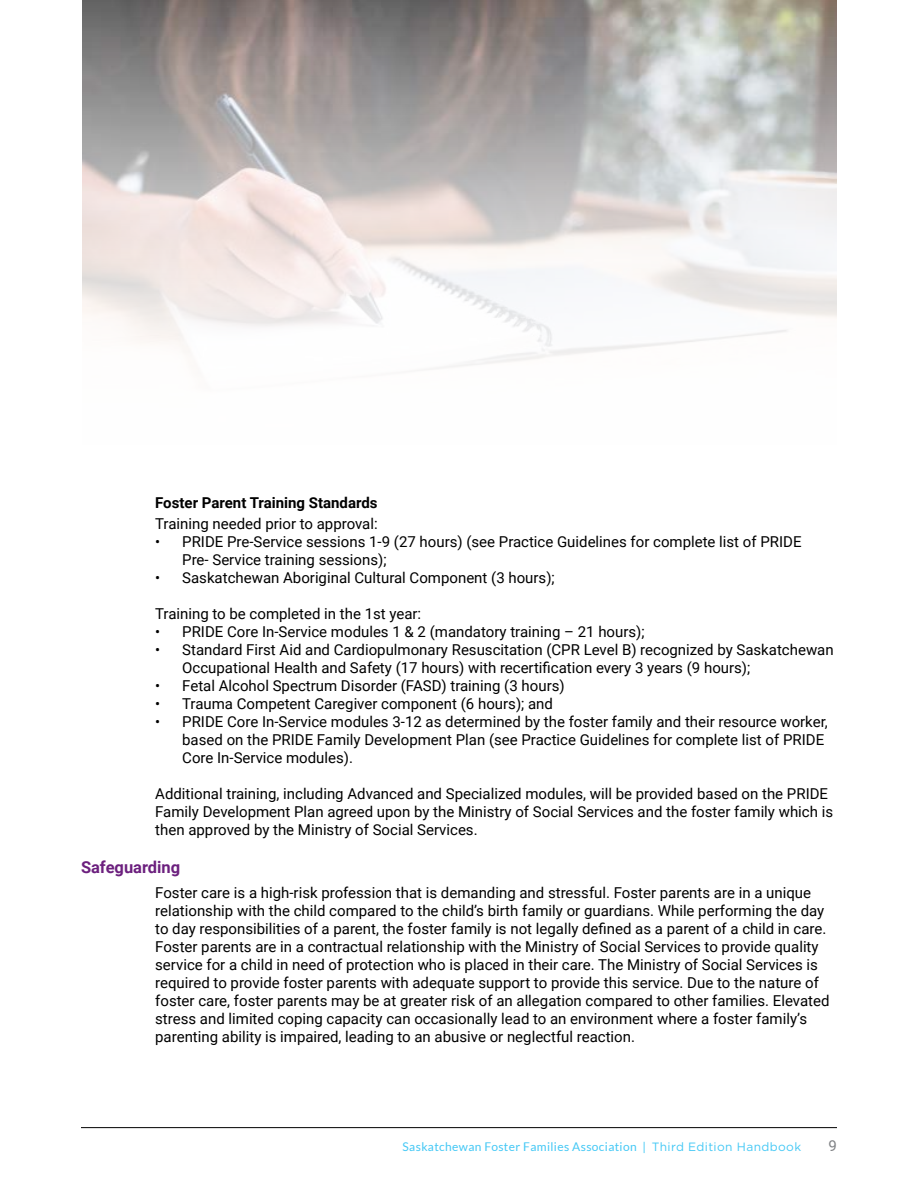
<style>
.page{position:relative;width:918px;height:1188px;background:#fff}
.page>*{position:absolute;margin:0;border:0;box-sizing:border-box;transform-origin:0 0}
.t1{font:700 16.5px "Roboto";color:#6c207e}
.t2{font:15px/18px "Roboto";color:#000}
.t3{font:700 15px "Roboto";color:#000}
.t4{font:15px "Roboto";color:#808285}
.t5{font:12px "Lato";letter-spacing:.03em;color:#44c8f5}
.s1{font-family:"Gotham"}
</style>
<div class="page">
<hr style="left:81px;top:1127px;width:756px;height:1px;background:#000">
<img style="left:82px;top:0;width:755px;height:370px">
<p class="t3" style="left:155px;top:492px;width:224px">Foster Parent Training Standards</p>
<p class="t2" style="left:155px;top:514px;width:224px">Training needed prior to approval:</p>
<p class="t2" style="left:182px;top:532px;width:621px;text-indent:-27px">• PRIDE Pre-Service sessions 1-9 (27 hours) (see Practice Guidelines for complete list of PRIDE<br>Pre- Service training sessions);</p>
<p class="t2" style="left:155px;top:568px;width:401px">• Saskatchewan Aboriginal Cultural Component (3 hours);</p>
<p class="t2" style="left:155px;top:604px;width:268px">Training to be completed in the 1st year:</p>
<p class="t2" style="left:155px;top:622px;width:491px">• PRIDE Core In-Service modules 1 &amp; 2 (mandatory training – 21 hours);</p>
<p class="t2" style="left:182px;top:640px;width:653px;text-indent:-27px">• Standard First Aid and Cardiopulmonary Resuscitation (CPR Level B) recognized by Saskatchewan<br>Occupational Health and Safety (17 hours) with recertification every 3 years (9 hours);</p>
<p class="t2" style="left:155px;top:676px;width:411px">• Fetal Alcohol Spectrum Disorder (FASD) training (3 hours)</p>
<p class="t2" style="left:155px;top:694px;width:399px">• Trauma Competent Caregiver component (6 hours); and</p>
<p class="t2" style="left:182px;top:712px;width:647px;text-indent:-27px">• PRIDE Core In-Service modules 3-12 as determined by the foster family and their resource worker, based on the PRIDE Family Development Plan (see Practice Guidelines for complete list of PRIDE<br>Core In-Service modules).</p>
<p class="t2" style="left:155px;top:784px;width:679px">Additional training, including Advanced and Specialized modules, will be provided based on the PRIDE<br>Family Development Plan agreed upon by the Ministry of Social Services and the foster family which is then approved by the Ministry of Social Services.</p>
<p class="t1" style="left:81px;top:855px;width:101px">Safeguarding</p>
<p class="t2" style="left:155px;top:883px;width:676px">Foster care is a high-risk profession that is demanding and stressful. Foster parents are in a unique relationship with the child compared to the child’s birth family or guardians. While performing the day to day responsibilities of a parent, the foster family is not legally defined as a parent of a child in care.<br>Foster parents are in a contractual relationship with the Ministry of Social Services to provide quality service for a child in need of protection who is placed in their care. The Ministry of Social Services is required to provide foster parents with adequate support to provide this service. Due to the nature of foster care, foster parents may be at greater risk of an allegation compared to other families. Elevated stress and limited coping capacity can occasionally lead to an environment where a foster family’s parenting ability is impaired, leading to an abusive or neglectful reaction.</p>
<p class="t5" style="left:403px;top:1140px;width:400px">Saskatchewan Foster Families Association | <span class="s1">Third Edition Handbook</span></p>
<p class="t4" style="left:829px;top:1135px;width:10px">9</p>
</div>
